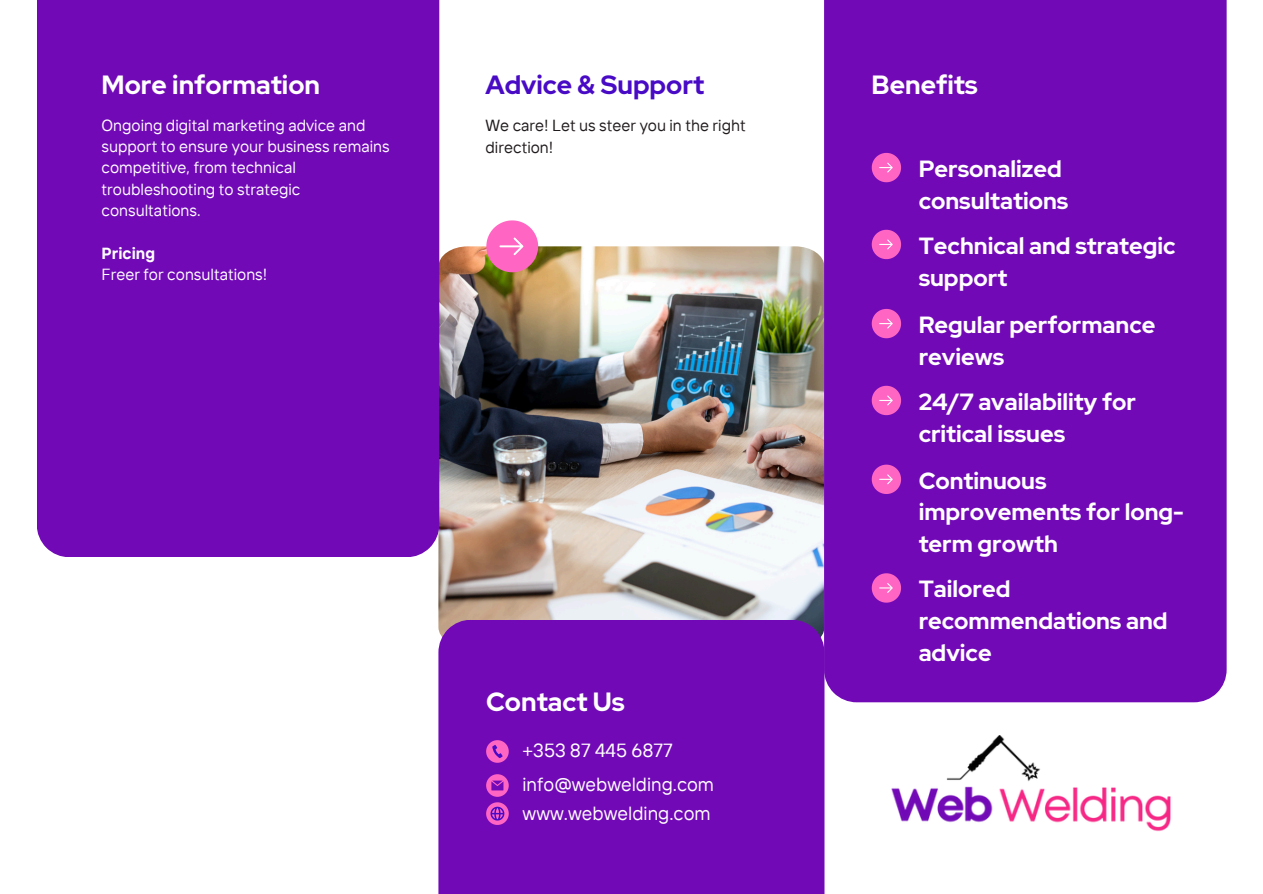
<style>
.page{position:relative;width:1263px;height:894px;background:#fff}
.page>*{position:absolute;margin:0;border:0;box-sizing:border-box;transform-origin:0 0}
.t1{font:700 26.25px "Red Hat Display";color:#fff}
.t2{font:700 26.25px "Red Hat Display";color:#490ac6}
.t3{font:700 23.4px/31.8px "Red Hat Display";color:#fff}
.t4{font:19.05px "TT Interphases";color:#fff}
.t5{font:18.9px "TT Interphases";color:#fff}
.t6{font:16.05px/21.3px "TT Interphases";color:#fff}
.t7{font:16.05px/21.9px "TT Interphases";color:#201b1c}
.t8{font:700 16.05px "TT Interphases";color:#fff}
</style>
<div class="page">
<img style="left:438px;top:246px;width:386px;height:373px">
<div style="left:37px;top:0;width:402px;height:556px;background:#7209b7"></div>
<div style="left:824px;top:0;width:403px;height:702px;background:#7209b7"></div>
<div style="left:438px;top:619px;width:386px;height:274px;background:#7209b7"></div>
<svg style="left:486px;top:220px;width:52px;height:52px;background:#ef7eb9"></svg>
<svg style="left:486px;top:740px;width:23px;height:22px"></svg>
<svg style="left:486px;top:774px;width:23px;height:22px"></svg>
<svg style="left:486px;top:802px;width:23px;height:22px"></svg>
<img style="left:822px;top:735px;width:349px;height:122px">
<svg style="left:872px;top:153px;width:29px;height:29px"></svg>
<svg style="left:872px;top:230px;width:29px;height:29px"></svg>
<svg style="left:872px;top:309px;width:29px;height:29px"></svg>
<svg style="left:872px;top:385px;width:29px;height:30px"></svg>
<svg style="left:872px;top:464px;width:29px;height:30px"></svg>
<svg style="left:872px;top:573px;width:29px;height:29px"></svg>
<h1 class="t1" style="left:102px;top:67px;width:220px">More information</h1>
<p class="t2" style="left:485px;top:67px;width:220px">Advice &amp; Support</p>
<p class="t1" style="left:871px;top:67px;width:108px">Benefits</p>
<p class="t6" style="left:102px;top:114px;width:290px">Ongoing digital marketing advice and support to ensure your business remains competitive, from technical troubleshooting to strategic consultations.</p>
<h2 class="t8" style="left:102px;top:243px;width:55px">Pricing</h2>
<p class="t6" style="left:102px;top:263px;width:167px">Freer for consultations!</p>
<p class="t7" style="left:485px;top:114px;width:262px">We care! Let us steer you in the right direction!</p>
<h2 class="t3" style="left:919px;top:153px;width:151px">Personalized consultations</h2>
<h2 class="t3" style="left:919px;top:229px;width:258px">Technical and strategic support</h2>
<p class="t3" style="left:919px;top:308px;width:238px">Regular performance reviews</p>
<h2 class="t3" style="left:919px;top:385px;width:219px">24/7 availability for critical issues</h2>
<h1 class="t3" style="left:919px;top:464px;width:267px">Continuous improvements for long&shy;term growth</h1>
<p class="t3" style="left:919px;top:573px;width:250px">Tailored recommendations and advice</p>
<h2 class="t1" style="left:486px;top:683px;width:140px">Contact Us</h2>
<p class="t5" style="left:523px;top:737px;width:152px">+353 87 445 6877</p>
<h2 class="t5" style="left:523px;top:772px;width:193px">info@webwelding.com</h2>
<p class="t4" style="left:523px;top:800px;width:190px">www.webwelding.com</p>
</div>
